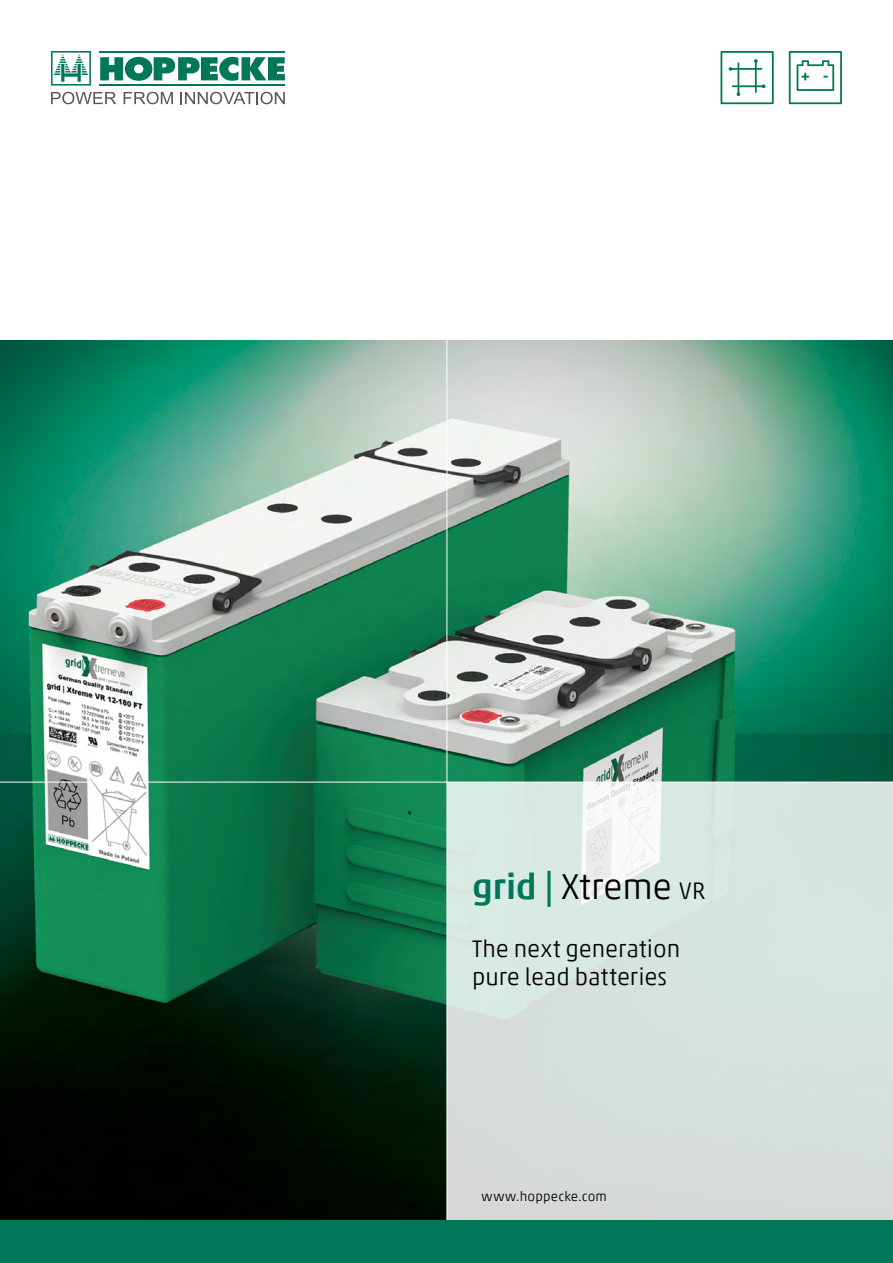
<style>
.page{position:relative;width:893px;height:1263px;background:#fff}
.page>*{position:absolute;margin:0;border:0;box-sizing:border-box;transform-origin:0 0}
.t1{font:300 36px "Akko Pro";color:#000}
.t2{font:300 24px "Akko Pro";color:#000}
.t3{font:300 13.5px "Akko Pro";letter-spacing:.015em;color:#000}
.s1{font-weight:500;color:#007858}
.s2{font-size:24px}
</style>
<div class="page">
<img style="left:0;top:341px;width:893px;height:879px">
<hr style="left:0;top:782px;width:893px;height:1px;background:#fff">
<hr style="left:447px;top:340px;width:1px;height:885px;background:#fff">
<div style="left:447px;top:782px;width:446px;height:439px;background:#d6e3df"></div>
<svg style="left:100px;top:57px;width:185px;height:24px"></svg>
<hr style="left:100px;top:51px;width:185px;height:1px;background:#007858">
<hr style="left:100px;top:84px;width:185px;height:2px;background:#007858">
<svg style="left:51px;top:51px;width:40px;height:35px"></svg>
<svg style="left:51px;top:92px;width:65px;height:12px"></svg>
<svg style="left:124px;top:92px;width:49px;height:12px"></svg>
<svg style="left:180px;top:92px;width:105px;height:12px"></svg>
<div style="left:0;top:1220px;width:893px;height:43px;background:#007858"></div>
<div style="left:720px;top:51px;width:54px;height:53px;border:2px solid #007858"></div>
<hr style="left:737px;top:63px;width:2px;height:31px;background:#007858">
<hr style="left:755px;top:61px;width:2px;height:31px;background:#007858">
<svg style="left:754px;top:59px;width:4px;height:4px"></svg>
<hr style="left:730px;top:68px;width:32px;height:2px;background:#007858">
<hr style="left:733px;top:85px;width:31px;height:2px;background:#007858">
<svg style="left:789px;top:51px;width:53px;height:53px"></svg>
<p class="t1" style="left:472px;top:864px;width:235px"><span class="s1">grid |</span> Xtreme <span class="s2">VR</span></p>
<p class="t2" style="left:472px;top:933px;width:210px">The next generation</p>
<p class="t2" style="left:472px;top:962px;width:197px">pure lead batteries</p>
<p class="t3" style="left:482px;top:1188px;width:127px">www.hoppecke.com</p>
</div>
